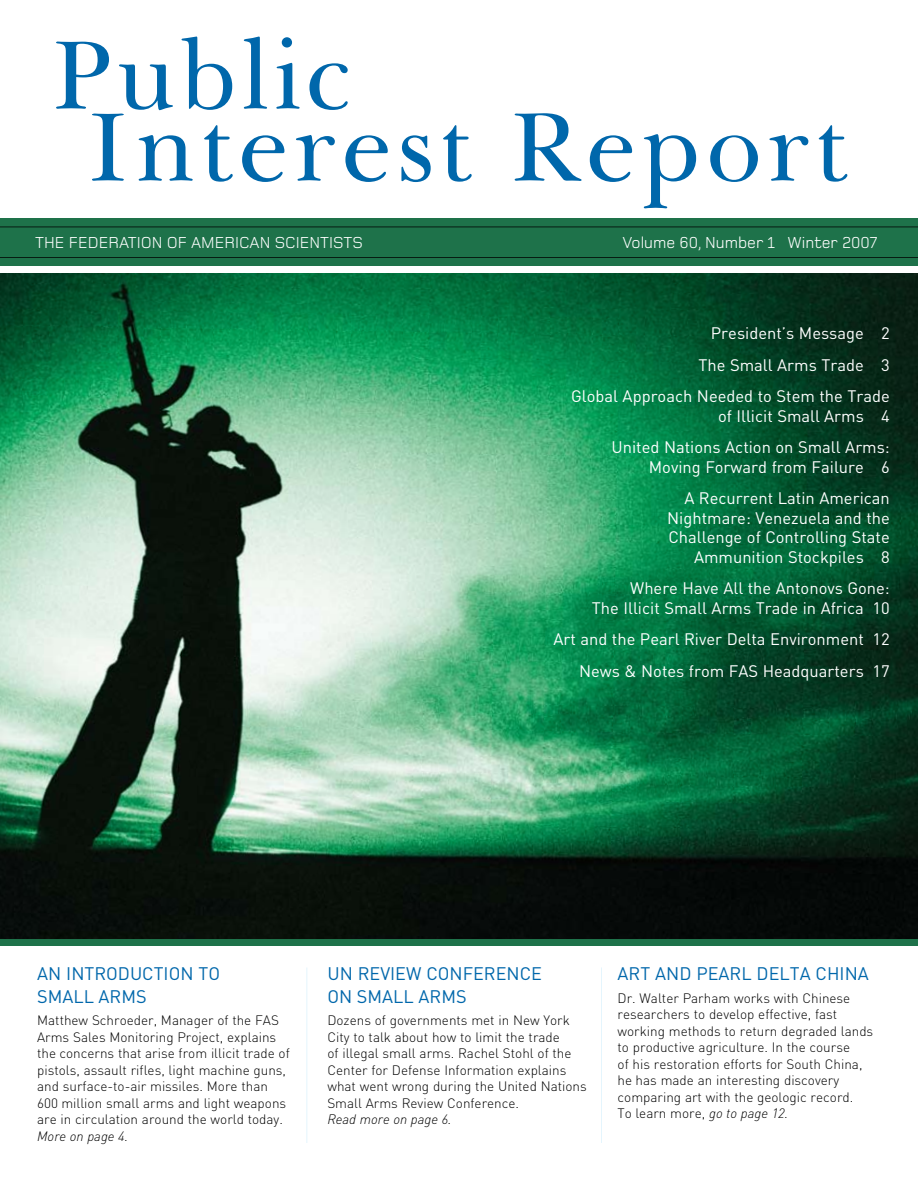
<style>
.page{position:relative;width:918px;height:1188px;background:#fff}
.page>*{position:absolute;margin:0;border:0;box-sizing:border-box;transform-origin:0 0}
.t1{font:100.05px "Baskerville BT";letter-spacing:.05em;color:#0067ab}
.t2{font:18px/22.5px "DIN";color:#0067ab}
.t3{font:16.5px/31.5px "DIN";color:#fff;text-align:right}
.t4{font:16.5px "Foundry Monoline";color:#fff}
.t5{font:300 13.5px/16.5px "DIN";color:#000}
.t6{font:italic 300 13.5px "DIN";color:#000}
.s1{font-style:italic}
</style>
<div class="page">
<img style="left:0;top:273px;width:918px;height:666px">
<div style="left:0;top:219px;width:918px;height:47px;background:#1e724a"></div>
<svg style="left:0;top:227px;width:918px;height:1px"></svg>
<svg style="left:0;top:257px;width:918px;height:1px"></svg>
<hr style="left:306px;top:968px;width:1px;height:175px;background:#e4f5fd">
<hr style="left:601px;top:968px;width:1px;height:175px;background:#e4f5fd">
<div style="left:0;top:939px;width:918px;height:7px;background:#1e724a"></div>
<h1 class="t1" style="left:50px;top:13px;width:302px">Public</h1>
<h1 class="t1" style="left:86px;top:85px;width:764px">Interest Report</h1>
<p class="t4" style="left:35px;top:233px;width:329px">THE FEDERATION OF AMERICAN SCIENTISTS</p>
<p class="t4" style="left:623px;top:233px;width:256px">Volume 60, Number 1 Winter 2007</p>
<p class="t3" style="left:571px;top:317px;width:320px">President’s Message 2<br>The Small Arms Trade 3<br>Global Approach Needed to Stem the Trade</p>
<p class="t3" style="left:612px;top:400px;width:280px">of Illicit Small Arms 4<br>U nited Nations Action on Small Arms:</p>
<p class="t3" style="left:649px;top:451px;width:243px">M oving Forward from Failure 6<br>A Recurrent Latin American</p>
<p class="t3" style="left:667px;top:508px;width:224px;line-height:19.5px">N ightmare: Venezuela and the<br>Challenge of Controlling State<br>Ammunition Stockpiles 8</p>
<p class="t3" style="left:592px;top:578px;width:299px;line-height:19.5px">Where Have All the Antonovs Gone:<br>The Illicit Small Arms Trade in Africa 10</p>
<p class="t3" style="left:553px;top:623px;width:338px">Art and the Pearl River Delta Environment 12<br>N ews &amp; N otes from FAS H eadquarters 17</p>
<h2 class="t2" style="left:37px;top:962px;width:184px">An Introducti on to<br>Small Arms</h2>
<p class="t5" style="left:37px;top:1012px;width:254px">Matthew Schroeder, Manager of the FAS Arms Sales Monitoring Project, explains the concerns that arise from illicit trade of pistols, assault rifles, light machine guns, and surface-to-air missiles. More than 600 million small arms and light weapons are in circulation around the world today.</p>
<p class="t6" style="left:37px;top:1128px;width:93px">More on page 4.</p>
<h2 class="t2" style="left:327px;top:962px;width:216px">UN Revi ew Conference on Small Arms</h2>
<p class="t5" style="left:327px;top:1012px;width:261px">Dozens of governments met in New York City to talk about how to limit the trade<br>of illegal small arms. Rachel Stohl of the Center for Defense Information explains what went wrong during the United Nations Small Arms Review Conference.</p>
<p class="t6" style="left:327px;top:1111px;width:126px">Read more on page 6.</p>
<h2 class="t2" style="left:618px;top:962px;width:251px">Art and Pearl D elta Chi na</h2>
<p class="t5" style="left:618px;top:990px;width:257px">Dr. Walter Parham works with Chinese researchers to develop effective, fast working methods to return degraded lands to productive agriculture. In the course<br>of his restoration efforts for South China, he has made an interesting discovery comparing art with the geologic record.<br>To learn more, <span class="s1">go to page 12.</span></p>
</div>
